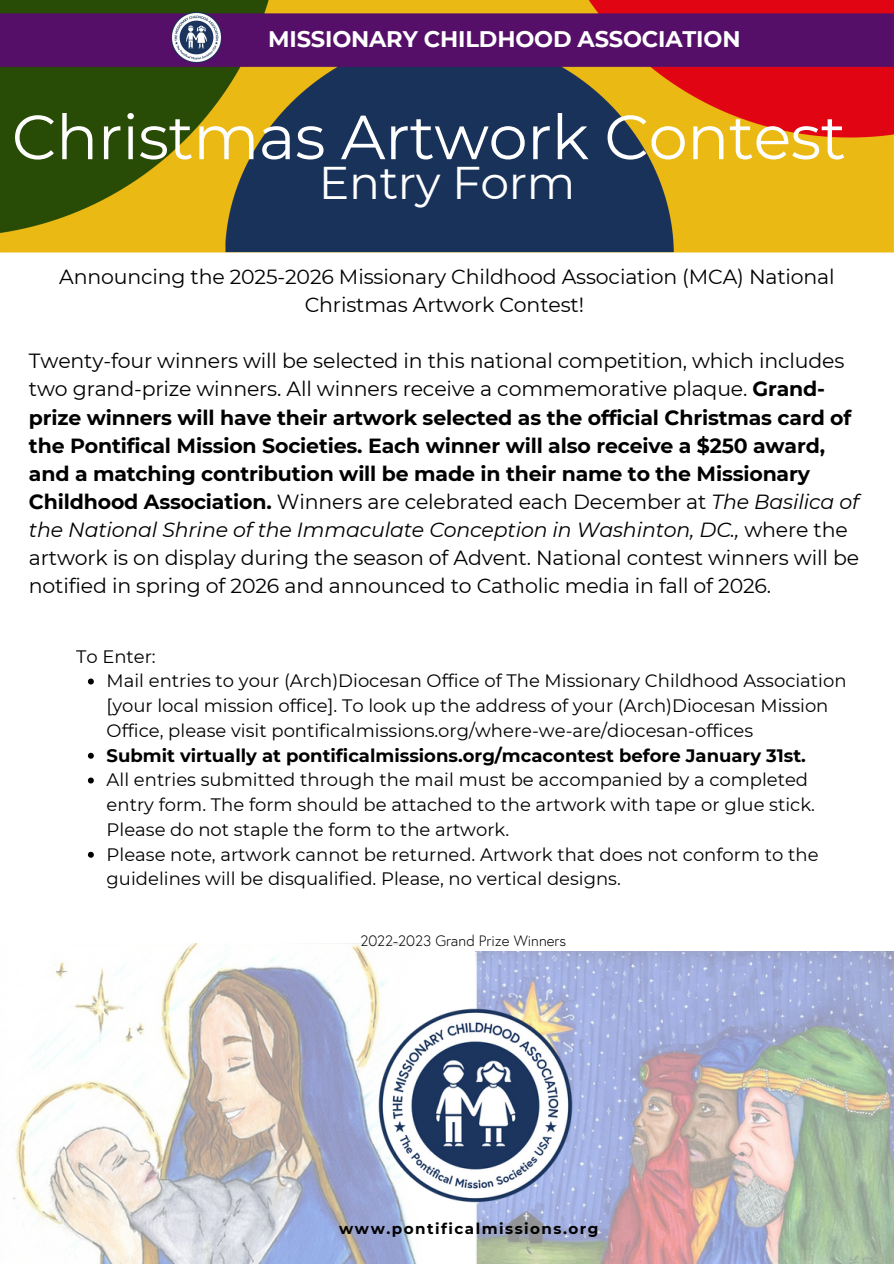
<style>
.page{position:relative;width:894px;height:1264px;background:#fff}
.page>*{position:absolute;margin:0;border:0;box-sizing:border-box;transform-origin:0 0}
.t1{font:62.25px "Montserrat";letter-spacing:-.01em;color:#fff}
.t2{font:45.75px "Montserrat";letter-spacing:-.01em;color:#fff}
.t3{font:700 22.5px "Montserrat";letter-spacing:-.01em;color:#fff}
.t4{font:20.4px/28.2px "Montserrat";letter-spacing:-.01em;color:#000;text-align:center}
.t5{font:18px/24.8px "Montserrat";color:#000}
.t6{font:700 18px "Montserrat";color:#000}
.t7{font:700 15.15px "Montserrat";letter-spacing:.095em;color:#000}
.t8{font:300 15px "Europa";color:#000}
.s1{font-weight:700}
.s2{font-style:italic}
</style>
<div class="page">
<img style="left:0;top:0;width:893px;height:253px">
<img style="left:167px;top:8px;width:60px;height:59px">
<img style="left:13px;top:943px;width:409px;height:320px">
<img style="left:475px;top:951px;width:418px;height:312px">
<img style="left:360px;top:990px;width:230px;height:230px">
<svg style="left:88px;top:678px;width:6px;height:6px"></svg>
<svg style="left:88px;top:752px;width:6px;height:6px"></svg>
<svg style="left:88px;top:777px;width:6px;height:6px"></svg>
<svg style="left:88px;top:851px;width:6px;height:6px"></svg>
<p class="t3" style="left:268px;top:25px;width:473px">MISSIONARY CHILDHOOD ASSOCIATION</p>
<h1 class="t1" style="left:12px;top:99px;width:835px">Christmas Artwork Contest</h1>
<h2 class="t2" style="left:319px;top:154px;width:258px">Entry Form</h2>
<p class="t4" style="left:59px;top:262px;width:776px">Announcing the 2025-2026 Missionary Childhood Association (MCA) National<br>Christmas Artwork Contest!</p>
<p class="t4" style="left:29px;top:347px;width:831px;text-align:left">Twenty-four winners will be selected in this national competition, which includes two grand-prize winners. All winners receive a commemorative plaque. <span class="s1">Grand&shy;prize winners will have their artwork selected as the official Christmas card of the Pontifical Mission Societies. Each winner will also receive a $250 award, and a matching contribution will be made in their name to the Missionary Childhood Association.</span> Winners are celebrated each December at <span class="s2">The Basilica of the National Shrine of the Immaculate Conception in Washinton, DC.,</span> where the artwork is on display during the season of Advent. National contest winners will be notified in spring of 2026 and announced to Catholic media in fall of 2026.</p>
<p class="t5" style="left:107px;top:644px;width:741px;text-indent:-31px">To Enter:<br>Mail entries to your (Arch)Diocesan Office of The Missionary Childhood Association [your local mission office]. To look up the address of your (Arch)Diocesan Mission Office, please visit pontificalmissions.org/where-we-are/diocesan-offices</p>
<p class="t6" style="left:107px;top:744px;width:700px">Submit virtually at pontificalmissions.org/mcacontest before January 31st.</p>
<p class="t5" style="left:107px;top:767px;width:713px">All entries submitted through the mail must be accompanied by a completed entry form. The form should be attached to the artwork with tape or glue stick.<br>Please do not staple the form to the artwork.<br>Please note, artwork cannot be returned. Artwork that does not conform to the guidelines will be disqualified. Please, no vertical designs.</p>
<p class="t8" style="left:360px;top:930px;width:207px">2022-2023 Grand Prize Winners</p>
<p class="t7" style="left:339px;top:1218px;width:261px">www.pontificalmissions.org</p>
</div>
